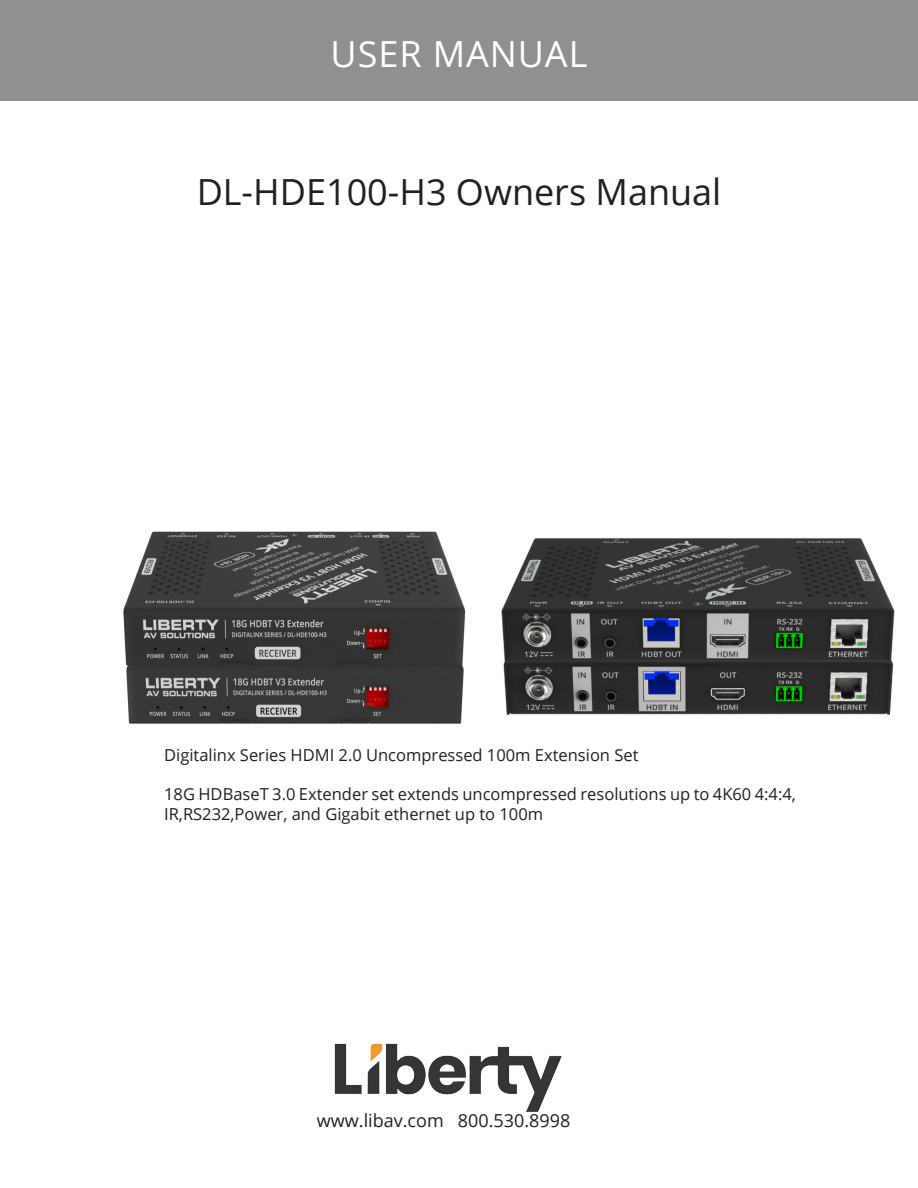
<style>
.page{position:relative;width:918px;height:1188px;background:#fff}
.page>*{position:absolute;margin:0;border:0;box-sizing:border-box;transform-origin:0 0}
.t1{font:36px "Open Sans";color:#231f20}
.t2{font:36px "Open Sans";letter-spacing:.025em;color:#fff}
.t3{font:18px "Open Sans";color:#231f20}
.TOC_Sub_2{font:16.5px/19.8px "Open Sans";color:#231f20}
</style>
<div class="page">
<div style="left:0;top:0;width:918px;height:101px;background:#8e9091"></div>
<img style="left:334px;top:1043px;width:228px;height:69px">
<img style="left:123px;top:531px;width:343px;height:193px">
<img style="left:501px;top:531px;width:394px;height:184px">
<p class="t2" style="left:331px;top:30px;width:258px">USER MANUAL</p>
<p class="t1" style="left:197px;top:167px;width:526px">DL-HDE100-H3 Owners Manual</p>
<p class="TOC_Sub_2" style="left:164px;top:745px;width:476px">Digitalinx Series HDMI 2.0 Uncompressed 100m Extension Set</p>
<p class="TOC_Sub_2" style="left:164px;top:784px;width:633px">18G HDBaseT 3.0 Extender set extends uncompressed resolutions up to 4K60 4:4:4,<br>IR,RS232,Power, and Gigabit ethernet up to 100m</p>
<p class="t3" style="left:317px;top:1108px;width:255px">www.libav.com 800.530.8998</p>
</div>
